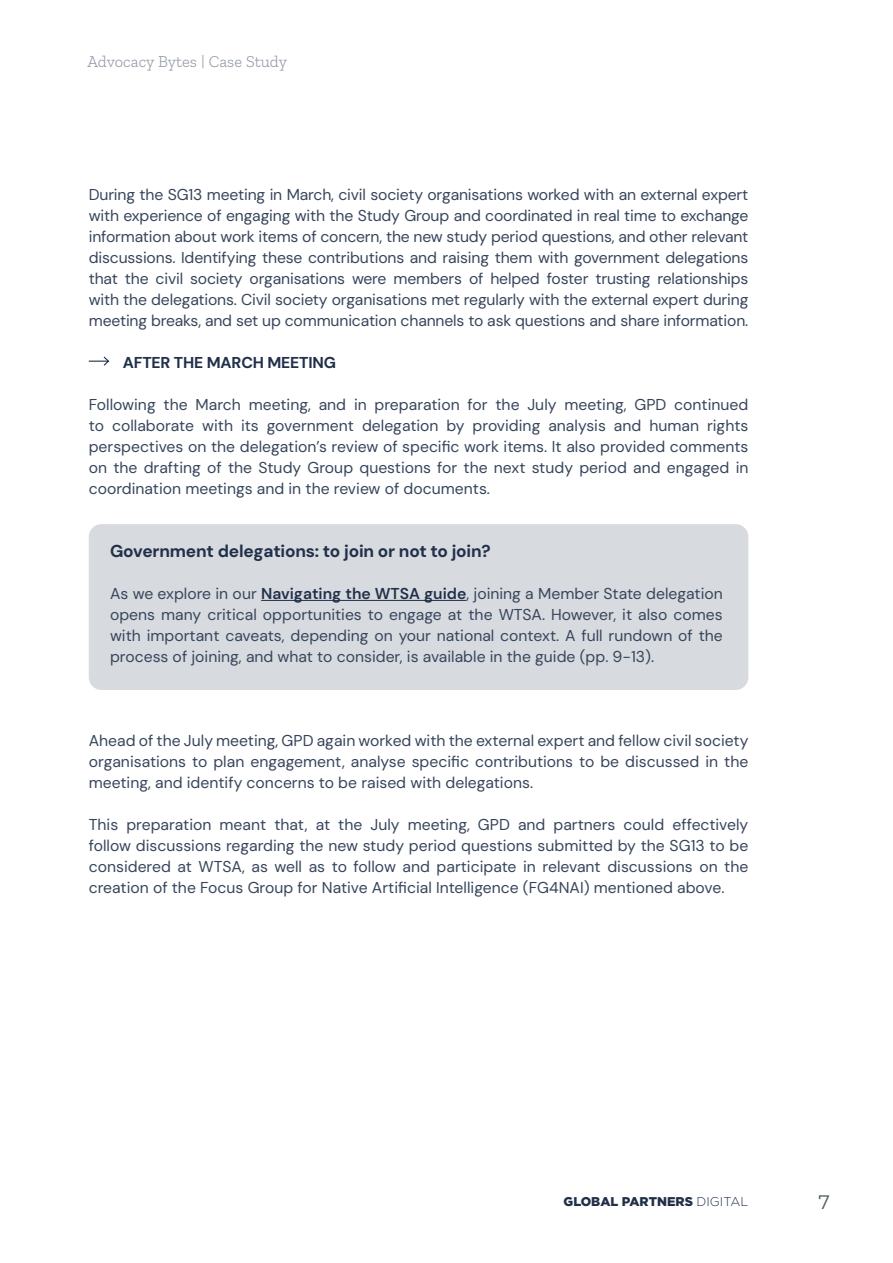
<style>
.page{position:relative;width:893px;height:1263px;background:#fff}
.page>*{position:absolute;margin:0;border:0;box-sizing:border-box;transform-origin:0 0}
.t1{font:19.5px "Montserrat";color:#4d5c5e}
.t2{font:700 17.25px "DM Sans 18 pt";letter-spacing:-.01em;color:#213049}
.t3{font:300 16.5px "Zilla Slab";color:#7a8392}
.t4{font:15.75px/21px "DM Sans 18 pt";color:#37455b;text-align:justify}
.t5{font:700 15.75px "DM Sans 18 pt";letter-spacing:-.01em;color:#213049}
.t6{font:900 12.75px "Gotham";color:#213049}
.s1{font-weight:600;color:#213049}
.s2{font-weight:300}
</style>
<div class="page">
<div style="left:89px;top:524px;width:659px;height:166px;background:#d7dadf;border-radius:13px"></div>
<hr style="left:261px;top:600px;width:205px;height:1px;background:#213049">
<svg style="left:89px;top:357px;width:20px;height:9px"></svg>
<p class="t3" style="left:88px;top:52px;width:201px">Advocacy Bytes | Case Study</p>
<p class="t4" style="left:89px;top:184px;width:661px">During the SG13 meeting in March, civil society organisations worked with an external expert with experience of engaging with the Study Group and coordinated in real time to exchange information about work items of concern, the new study period questions, and other relevant discussions. Identifying these contributions and raising them with government delegations that the civil society organisations were members of helped foster trusting relationships with the delegations. Civil society organisations met regularly with the external expert during meeting breaks, and set up communication channels to ask questions and share information.</p>
<p class="t5" style="left:123px;top:352px;width:215px">AFTER THE MARCH MEETING</p>
<p class="t4" style="left:89px;top:394px;width:661px">Following the March meeting, and in preparation for the July meeting, GPD continued to collaborate with its government delegation by providing analysis and human rights perspectives on the delegation’s review of specific work items. It also provided comments on the drafting of the Study Group questions for the next study period and engaged in coordination meetings and in the review of documents.</p>
<p class="t2" style="left:110px;top:540px;width:382px">Government delegations: to join or not to join?</p>
<p class="t4" style="left:110px;top:583px;width:614px">As we explore in our <span class="s1">Navigating the WTSA guide</span>, joining a Member State delegation opens many critical opportunities to engage at the WTSA. However, it also comes with important caveats, depending on your national context. A full rundown of the process of joining, and what to consider, is available in the guide (pp. 9-13).</p>
<p class="t4" style="left:89px;top:730px;width:661px">Ahead of the July meeting, GPD again worked with the external expert and fellow civil society organisations to plan engagement, analyse specific contributions to be discussed in the meeting, and identify concerns to be raised with delegations.</p>
<p class="t4" style="left:89px;top:814px;width:661px">This preparation meant that, at the July meeting, GPD and partners could effectively follow discussions regarding the new study period questions submitted by the SG13 to be considered at WTSA, as well as to follow and participate in relevant discussions on the creation of the Focus Group for Native Artificial Intelligence (FG4NAI) mentioned above.</p>
<p class="t6" style="left:564px;top:1193px;width:186px">GLOBAL PARTNERS <span class="s2">DIGITAL</span></p>
<p class="t1" style="left:819px;top:1188px;width:13px">7</p>
</div>
